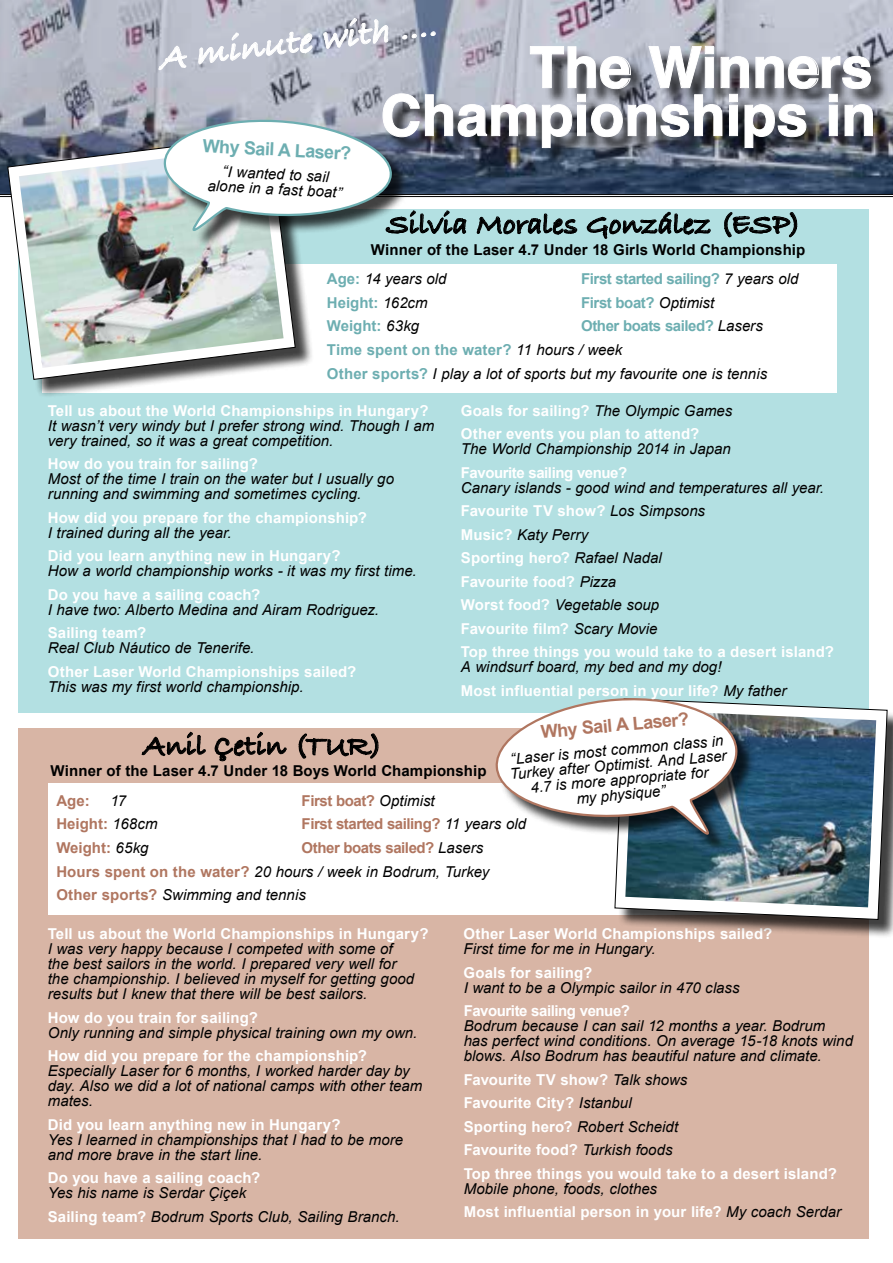
<style>
.page{position:relative;width:893px;height:1263px;background:#fff}
.page>*{position:absolute;margin:0;border:0;box-sizing:border-box;transform-origin:0 0}
.t1{font:700 57px/48px "Helvetica";color:#fff;text-align:right}
.t2{font:italic 36px "Bradley Hand ITCTT Bold";color:#fff}
.t3{font:30px "Bradley Hand ITCTT Bold";color:#000}
.t4{font:700 18px "Arial";color:#6daeb1}
.t5{font:700 18px "Arial";color:#b07660}
.t6{font:italic 15px/15px "Arial";letter-spacing:.005em;color:#000}
.t7{font:700 15px/23.5px "Arial";letter-spacing:.01em;color:#fff}
.t8{font:700 15px "Arial";letter-spacing:.01em;color:#000}
.t9{font:700 15px/23.5px "Arial";letter-spacing:-.03em;color:#b07660}
.t10{font:700 15px "Arial";letter-spacing:-.03em;color:#6daeb1}
.t11{font:700 15px "Arial";letter-spacing:-.03em;color:#fff}
.t12{font:700 15px "Arial";letter-spacing:.01em;color:#6daeb1}
.t13{font:700 15px/23.5px "Arial";color:#b07660}
.s1{font-weight:700;font-style:normal;color:#6daeb1}
.s2{font-weight:400;font-style:italic;color:#000}
.s3{font-weight:700;font-style:normal;color:#fff}
.s4{font-weight:700;font-style:normal;color:#b07660}
</style>
<div class="page">
<div style="left:18px;top:209px;width:850px;height:504px;background:#b3e0e2"></div>
<div style="left:18px;top:728px;width:850px;height:510px;background:#d8b5a5"></div>
<img style="left:0;top:0;width:893px;height:194px">
<hr style="left:0;top:194px;width:893px;height:1px;background:#000">
<hr style="left:0;top:196px;width:893px;height:1px;background:#000">
<div style="left:43px;top:264px;width:794px;height:128px;background:#fff"></div>
<div style="left:48px;top:784px;width:814px;height:131px;background:#fff"></div>
<div style="left:10px;top:137px;width:304px;height:261px;background:#000;opacity:.75"></div>
<svg style="left:7px;top:134px;width:289px;height:246px"></svg>
<img style="left:19px;top:147px;width:265px;height:221px">
<div style="left:166px;top:122px;width:244px;height:127px;background:#000;opacity:.75"></div>
<svg style="left:142px;top:731px;width:64px;height:25px"></svg>
<svg style="left:215px;top:731px;width:164px;height:31px"></svg>
<div style="left:617px;top:701px;width:276px;height:237px;background:#000;opacity:.75"></div>
<svg style="left:614px;top:698px;width:274px;height:222px"></svg>
<img style="left:625px;top:710px;width:251px;height:197px">
<div style="left:498px;top:700px;width:258px;height:152px;background:#000;opacity:.75"></div>
<svg style="left:492px;top:698px;width:248px;height:140px"></svg>
<div style="left:385px;top:48px;width:508px;height:118px;background:#000;opacity:.75"></div>
<svg style="left:158px;top:0;width:715px;height:243px"></svg>
<h2 class="t2" style="left:157px;top:38px;width:281px;rotate:-7deg">A minute with ....</h2>
<h1 class="t1" style="left:380px;top:44px;width:497px">The Winners<br>Championships in</h1>
<p class="t4" style="left:203px;top:134px;width:150px;rotate:3deg">Why Sail A Laser?</p>
<p class="t6" style="left:209px;top:163px;width:136px;text-align:center;rotate:3deg">“I wanted to sail alone in a fast boat”</p>
<h3 class="t3" style="left:387px;top:207px;width:416px">Silvia Morales González (ESP)</h3>
<p class="t8" style="left:371px;top:240px;width:436px">Winner of the Laser 4.7 Under 18 Girls World Championship</p>
<p class="t6" style="left:327px;top:267px;width:121px;line-height:23.5px"><span class="s1">Age:</span> 14 years old<br><span class="s1">Height:</span> 162cm<br><span class="s1">Weight:</span> 63kg</p>
<p class="t10" style="left:581px;top:269px;width:219px">First started sailing? <span class="s2">7 years old</span></p>
<p class="t10" style="left:581px;top:293px;width:135px">First boat? <span class="s2">Optimist</span></p>
<p class="t10" style="left:581px;top:316px;width:183px">Other boats sailed? <span class="s2">Lasers</span></p>
<p class="t12" style="left:327px;top:340px;width:297px">Time spent on the water? <span class="s2">11 hours / week</span></p>
<p class="t6" style="left:327px;top:366px;width:442px"><span class="s1">Other sports?</span> I play a lot of sports but my favourite one is tennis</p>
<p class="t7" style="left:48px;top:399px;width:382px">Tell us about the World Championships in Hungary?</p>
<p class="t6" style="left:48px;top:418px;width:388px">It wasn’t very windy but I prefer strong wind. Though I am very trained, so it was a great competition.</p>
<p class="t7" style="left:48px;top:453px;width:212px">How do you train for sailing?</p>
<p class="t6" style="left:48px;top:472px;width:348px">Most of the time I train on the water but I usually go running and swimming and sometimes cycling.</p>
<p class="t7" style="left:48px;top:506px;width:321px">How did you prepare for the championship?</p>
<p class="t6" style="left:48px;top:525px;width:185px">I trained during all the year.</p>
<p class="t7" style="left:48px;top:545px;width:294px">Did you learn anything new in Hungary?</p>
<p class="t6" style="left:48px;top:564px;width:370px">How a world championship works - it was my first time.</p>
<p class="t7" style="left:48px;top:583px;width:214px">Do you have a sailing coach?</p>
<p class="t6" style="left:48px;top:602px;width:333px">I have two: Alberto Medina and Airam Rodriguez.</p>
<p class="t7" style="left:48px;top:622px;width:100px">Sailing team?</p>
<p class="t6" style="left:48px;top:641px;width:208px">Real Club Náutico de Tenerife.</p>
<p class="t7" style="left:48px;top:660px;width:310px">Other Laser World Championships sailed?</p>
<p class="t6" style="left:48px;top:679px;width:257px">This was my first world championship.</p>
<p class="t7" style="left:461px;top:399px;width:273px">Goals for sailing? <span class="s2">The Olympic Games<br></span>Other events you plan to attend?</p>
<p class="t6" style="left:461px;top:442px;width:272px">The World Championship 2014 in Japan</p>
<p class="t11" style="left:461px;top:462px;width:168px">Favourite sailing venue?</p>
<p class="t7" style="left:461px;top:476px;width:375px"><span class="s2">Canary islands - good wind and temperatures all year.<br></span>Favourite TV show? <span class="s2">Los Simpsons<br></span>Music? <span class="s2">Katy Perry<br></span>Sporting hero? <span class="s2">Rafael Nadal<br></span>Favourite food? <span class="s2">Pizza<br></span>Worst food? <span class="s2">Vegetable soup<br></span>Favourite film? <span class="s2">Scary Movie<br></span>Top three things you would take to a desert island?</p>
<p class="t6" style="left:461px;top:655px;width:327px;line-height:23.5px">A windsurf board, my bed and my dog!<br><span class="s3">Most influential person in your life?</span> My father</p>
<p class="t5" style="left:540px;top:720px;width:150px;rotate:-5deg">Why Sail A Laser?</p>
<p class="t6" style="left:508px;top:752px;width:219px;text-align:center;rotate:-5deg">“Laser is most common class in<br>Turkey after Optimist. And Laser<br>4.7 is more appropriate for</p>
<h3 class="t3" style="left:143px;top:729px;width:240px">Anil Çetin (TUR)</h3>
<p class="t8" style="left:51px;top:761px;width:438px">Winner of the Laser 4.7 Under 18 Boys World Championship</p>
<p class="t9" style="left:56px;top:789px;width:35px">Age:</p>
<p class="t6" style="left:110px;top:793px;width:17px">17</p>
<p class="t6" style="left:576px;top:791px;width:90px;rotate:-5deg">my physique”</p>
<p class="t13" style="left:56px;top:813px;width:103px">Height: <span class="s2">168cm<br></span>Weight: <span class="s2">65kg</span></p>
<p class="t9" style="left:302px;top:789px;width:226px">First boat? <span class="s2">Optimist<br></span>First started sailing? <span class="s2">11 years old<br></span>Other boats sailed? <span class="s2">Lasers</span></p>
<p class="t6" style="left:56px;top:860px;width:434px;line-height:23.5px"><span class="s4">Hours spent on the water?</span> 20 hours / week in Bodrum, Turkey<br><span class="s4">Other sports?</span> Swimming and tennis</p>
<p class="t7" style="left:48px;top:923px;width:382px">Tell us about the World Championships in Hungary?</p>
<p class="t6" style="left:48px;top:942px;width:368px">I was very happy because I competed with some of the best sailors in the world. I prepared very well for the championship. I believed in myself for getting good results but I knew that there will be best sailors.</p>
<p class="t7" style="left:48px;top:1006px;width:212px">How do you train for sailing?</p>
<p class="t6" style="left:48px;top:1025px;width:371px">Only running and simple physical training own my own.</p>
<p class="t7" style="left:48px;top:1045px;width:321px">How did you prepare for the championship?</p>
<p class="t6" style="left:48px;top:1064px;width:376px">Especially Laser for 6 months, I worked harder day by day. Also we did a lot of national camps with other team mates.</p>
<p class="t7" style="left:48px;top:1113px;width:294px">Did you learn anything new in Hungary?</p>
<p class="t6" style="left:48px;top:1132px;width:357px">Yes I learned in championships that I had to be more and more brave in the start line.</p>
<p class="t7" style="left:48px;top:1167px;width:214px">Do you have a sailing coach?</p>
<p class="t6" style="left:48px;top:1181px;width:353px;line-height:23.5px">Yes his name is Serdar Çiçek<br><span class="s3">Sailing team?</span> Bodrum Sports Club, Sailing Branch.</p>
<p class="t7" style="left:464px;top:923px;width:310px">Other Laser World Championships sailed?</p>
<p class="t6" style="left:464px;top:942px;width:194px">First time for me in Hungary.</p>
<p class="t7" style="left:464px;top:961px;width:130px">Goals for sailing?</p>
<p class="t6" style="left:464px;top:980px;width:277px">I want to be a Olympic sailor in 470 class</p>
<p class="t11" style="left:464px;top:1001px;width:168px">Favourite sailing venue?</p>
<p class="t6" style="left:464px;top:1019px;width:391px">Bodrum because I can sail 12 months a year. Bodrum has perfect wind conditions. On average 15-18 knots wind blows. Also Bodrum has beautiful nature and climate.</p>
<p class="t7" style="left:464px;top:1068px;width:375px">Favourite TV show? <span class="s2">Talk shows<br></span>Favourite City? <span class="s2">Istanbul<br></span>Sporting hero? <span class="s2">Robert Scheidt<br></span>Favourite food? <span class="s2">Turkish foods<br></span>Top three things you would take to a desert island?</p>
<p class="t6" style="left:464px;top:1177px;width:379px;line-height:23.5px">Mobile phone, foods, clothes<br><span class="s3">Most influential person in your life?</span> My coach Serdar</p>
</div>
